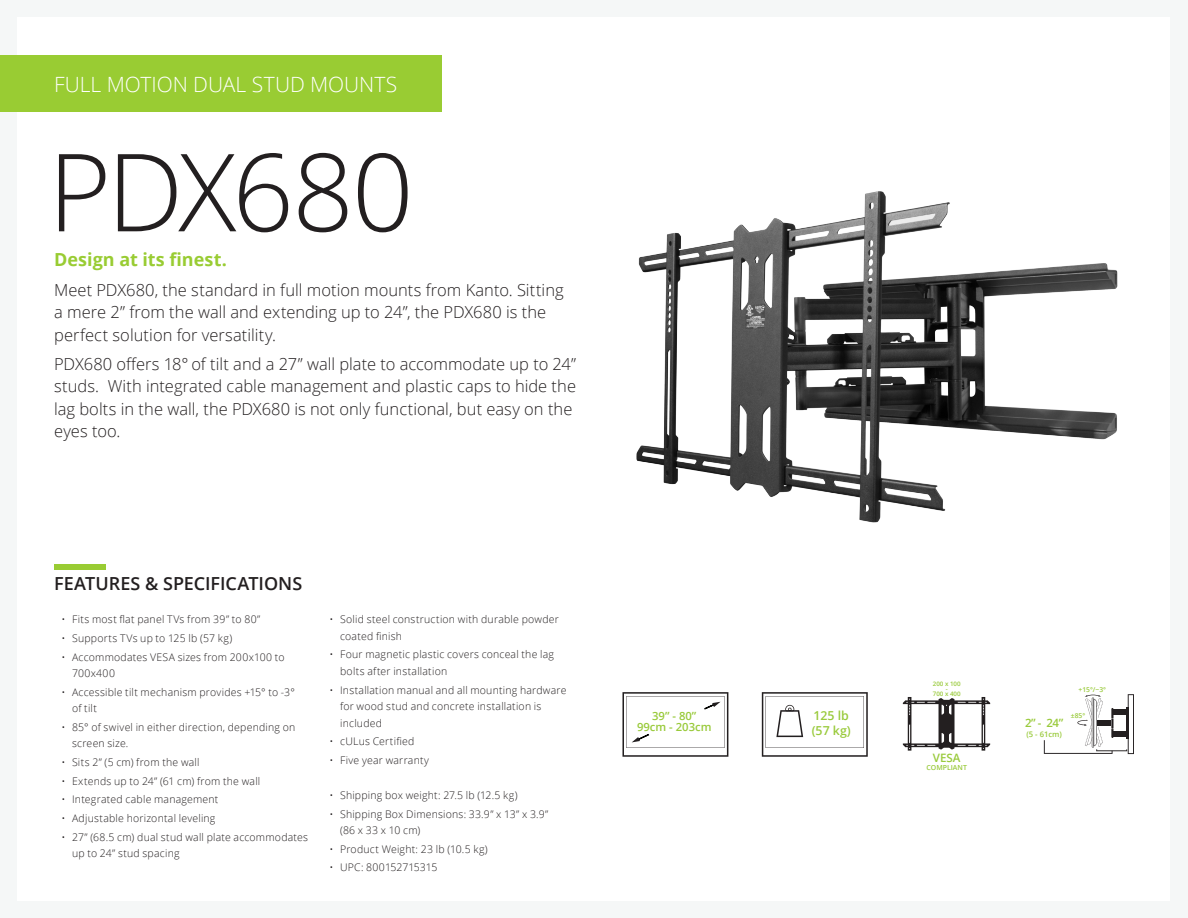
<style>
.page{position:relative;width:1188px;height:918px;background:#f5f7f7}
.page>*{position:absolute;margin:0;border:0;box-sizing:border-box;transform-origin:0 0}
.Model_Title{font:300 108px "Open Sans";letter-spacing:-.04em;color:#231f20}
.Title_Green_Bar{font:300 21px "Open Sans";letter-spacing:-.005em;color:#fff}
.t1{font:600 18px "Open Sans";color:#231f20}
.First_Line_Text{font:700 18px "Open Sans";color:#9c3}
.Text_Description{font:300 16.5px/22.5px "Open Sans";color:#231f20}
.t2{font:600 12.3px/14.9px "Open Sans";color:#99ca3b}
.t3{font:600 11.55px "Open Sans";color:#99ca3b}
.t4{font:600 11.25px/10.6px "Open Sans";color:#99ca3b;text-align:center}
.t5{font:300 10.5px/16.5px "Open Sans";letter-spacing:.02em;color:#231f20}
.t6{font:300 10.5px "Open Sans";color:#231f20}
.t7{font:600 7.65px "Open Sans";color:#99ca3b}
.t8{font:600 6.9px "Open Sans";color:#99ca3b}
.t9{font:600 6.75px "Open Sans";color:#99ca3b}
.t10{font:600 6.15px/5.1px "Open Sans";color:#99ca3b;text-align:center}
.s1{font-size:11.25px}
</style>
<div class="page">
<div style="left:18px;top:17px;width:1152px;height:883px;background:#fff"></div>
<div style="left:0;top:55px;width:442px;height:57px;background:#9c3"></div>
<div style="left:54px;top:564px;width:52px;height:5px;background:#9c3"></div>
<img style="left:636px;top:191px;width:482px;height:332px">
<svg style="left:1044px;top:694px;width:90px;height:60px"></svg>
<svg style="left:762px;top:692px;width:106px;height:65px"></svg>
<svg style="left:903px;top:697px;width:87px;height:54px"></svg>
<svg style="left:622px;top:692px;width:106px;height:65px"></svg>
<p class="Title_Green_Bar" style="left:54px;top:70px;width:345px">FULL MOTION DUAL STUD MOUNTS</p>
<p class="Model_Title" style="left:48px;top:118px;width:367px">PDX680</p>
<p class="First_Line_Text" style="left:54px;top:247px;width:174px">Design at its finest.</p>
<p class="Text_Description" style="left:54px;top:278px;width:511px">Meet PDX680, the standard in full motion mounts from Kanto. Sitting a mere 2” from the wall and extending up to 24”, the PDX680 is the perfect solution for versatility.</p>
<p class="Text_Description" style="left:54px;top:352px;width:523px">PDX680 offers 18° of tilt and a 27” wall plate to accommodate up to 24” studs. With integrated cable management and plastic caps to hide the lag bolts in the wall, the PDX680 is not only functional, but easy on the eyes too.</p>
<h3 class="t1" style="left:54px;top:571px;width:250px">FEATURES &amp; SPECIFICATIONS</h3>
<p class="t5" style="left:62px;top:611px;width:200px">• Fits most flat panel TVs from 39” to 80”</p>
<p class="t5" style="left:62px;top:630px;width:172px">• Supports TVs up to 125 lb (57 kg)</p>
<p class="t5" style="left:72px;top:648px;width:214px;text-indent:-10px">• Accommodates VESA sizes from 200x100 to<br>700x400</p>
<p class="t5" style="left:72px;top:683px;width:224px;text-indent:-10px">• Accessible tilt mechanism provides +15° to -3° of tilt</p>
<p class="t5" style="left:72px;top:718px;width:225px;text-indent:-10px">• 85° of swivel in either direction, depending on screen size.</p>
<p class="t5" style="left:62px;top:754px;width:139px">• Sits 2” (5 cm) from the wall</p>
<p class="t5" style="left:62px;top:772px;width:200px">• Extends up to 24” (61 cm) from the wall</p>
<p class="t5" style="left:62px;top:791px;width:158px">• Integrated cable management</p>
<p class="t5" style="left:62px;top:810px;width:155px">• Adjustable horizontal leveling</p>
<p class="t5" style="left:72px;top:828px;width:238px;text-indent:-10px">• 27” (68.5 cm) dual stud wall plate accommodates up to 24” stud spacing</p>
<p class="t5" style="left:340px;top:611px;width:220px;text-indent:-10px">• Solid steel construction with durable powder coated finish</p>
<p class="t5" style="left:340px;top:646px;width:215px;text-indent:-10px">• Four magnetic plastic covers conceal the lag bolts after installation</p>
<p class="t5" style="left:340px;top:681px;width:228px;text-indent:-10px">• Installation manual and all mounting hardware for wood stud and concrete installation is included</p>
<p class="t5" style="left:330px;top:733px;width:86px">• cULus Certified</p>
<p class="t5" style="left:330px;top:751px;width:101px">• Five year warranty</p>
<p class="t5" style="left:330px;top:787px;width:190px">• Shipping box weight: 27.5 lb (12.5 kg)</p>
<p class="t5" style="left:340px;top:805px;width:210px;text-indent:-10px">• Shipping Box Dimensions: 33.9” x 13” x 3.9” (86 x 33 x 10 cm)</p>
<p class="t5" style="left:330px;top:840px;width:160px">• Product Weight: 23 lb (10.5 kg)</p>
<p class="t6" style="left:330px;top:860px;width:109px">• UPC: 800152715315</p>
<p class="t4" style="left:637px;top:710px;width:76px">39” - 80”<br>99cm - 203cm</p>
<p class="t2" style="left:812px;top:708px;width:41px">125 lb (57 kg)</p>
<p class="t10" style="left:933px;top:681px;width:29px">200 x 100 -<br>700 x 400</p>
<p class="t3" style="left:933px;top:750px;width:29px">VESA</p>
<p class="t8" style="left:927px;top:762px;width:42px">COMPLIANT</p>
<p class="t9" style="left:1079px;top:685px;width:29px">+15°/−3°</p>
<p class="t3" style="left:1025px;top:715px;width:40px">2” <span class="s1">-</span> 24”</p>
<p class="t7" style="left:1026px;top:729px;width:37px">(5 - 61cm)</p>
<p class="t9" style="left:1071px;top:711px;width:16px">±85°</p>
</div>
